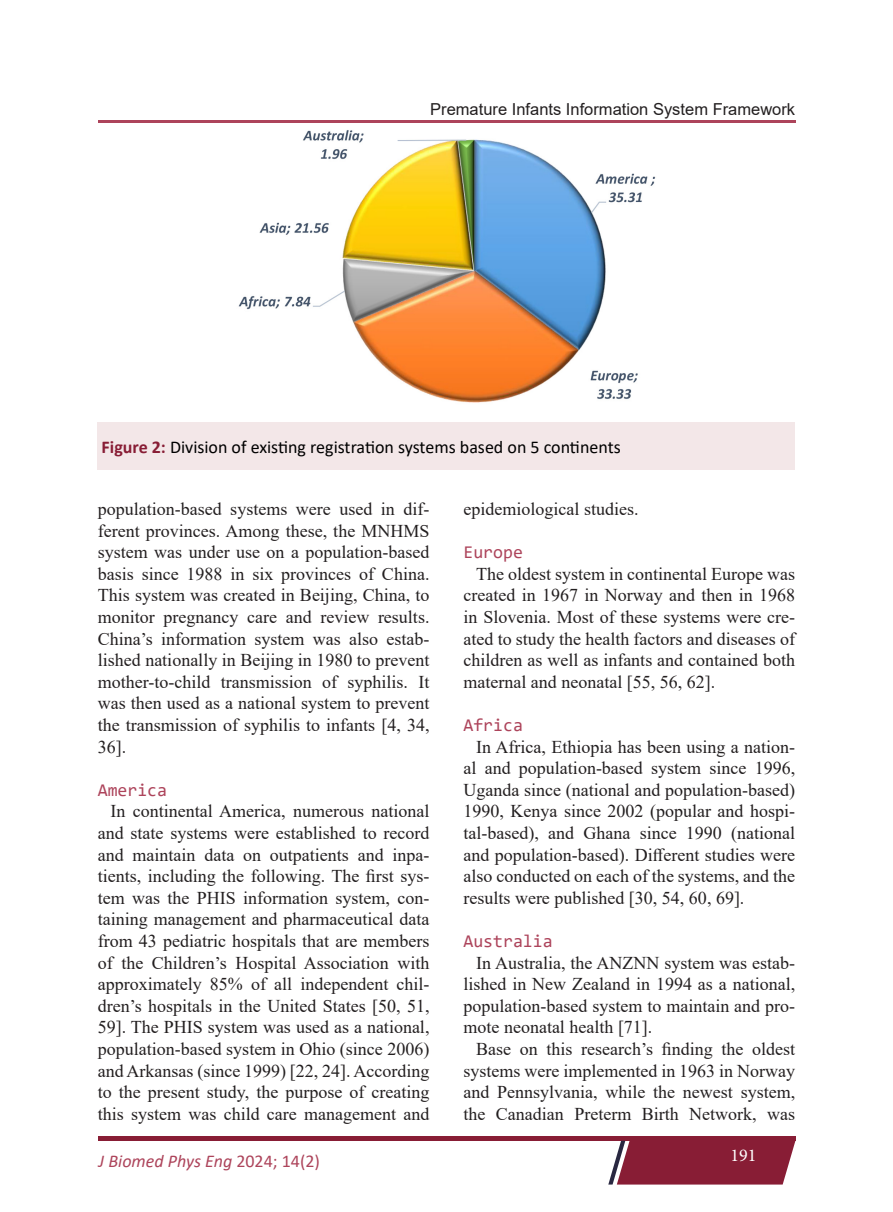
<style>
.page{position:relative;width:893px;height:1212px;background:#fff}
.page>*{position:absolute;margin:0;border:0;box-sizing:border-box;transform-origin:0 0}
.Body{font:18px/21.6px "Times New Roman";color:#231f20;text-align:justify}
.Figure{font:18px "Calibri";color:#000}
.Body-2{font:18px "Consolas";color:#ad445b}
.t1{font:italic 18px "Calibri";color:#ad445b}
.t2{font:18px "Minion Pro";color:#fff}
.Running_Title{font:16.5px "Arial";color:#231f20}
.s1{font-weight:700;color:#881d35}
.s2{font-style:normal}
</style>
<div class="page">
<div style="left:98px;top:1136px;width:697px;height:5px;background:#881d35"></div>
<svg style="left:608px;top:1141px;width:187px;height:43px"></svg>
<hr style="left:98px;top:120px;width:698px;height:2px;background:#ad445b">
<div style="left:97px;top:422px;width:698px;height:48px;background:#f3e7e8"></div>
<img style="left:238px;top:130px;width:418px;height:273px">
<p class="Running_Title" style="left:430px;top:98px;width:366px">Premature Infants Information System Framework</p>
<p class="Figure" style="left:102px;top:434px;width:521px"><span class="s1">Figure 2:</span> Division of existing registration systems based on 5 continents</p>
<p class="Body" style="left:98px;top:498px;width:333px">population-based systems were used in dif&shy;ferent provinces. Among these, the MNHMS system was under use on a population-based basis since 1988 in six provinces of China.<br>This system was created in Beijing, China, to monitor pregnancy care and review results.<br>China’s information system was also estab&shy;lished nationally in Beijing in 1980 to prevent mother-to-child transmission of syphilis. It was then used as a national system to prevent the transmission of syphilis to infants [4, 34, 36].</p>
<p class="Body-2" style="left:98px;top:777px;width:71px">America</p>
<p class="Body" style="left:98px;top:800px;width:333px;text-indent:13px">In continental America, numerous national and state systems were established to record and maintain data on outpatients and inpa&shy;tients, including the following. The first sys&shy;tem was the PHIS information system, con&shy;taining management and pharmaceutical data from 43 pediatric hospitals that are members of the Children’s Hospital Association with approximately 85% of all independent chil&shy;dren’s hospitals in the United States [50, 51, 59]. The PHIS system was used as a national, population-based system in Ohio (since 2006) and Arkansas (since 1999) [22, 24]. According to the present study, the purpose of creating this system was child care management and</p>
<p class="t1" style="left:99px;top:1148px;width:223px">J Biomed Phys Eng <span class="s2">2024; 14(2)</span></p>
<p class="Body" style="left:463px;top:498px;width:176px">epidemiological studies.</p>
<p class="Body-2" style="left:463px;top:540px;width:61px">Europe</p>
<p class="Body" style="left:463px;top:562px;width:333px;text-indent:13px">The oldest system in continental Europe was created in 1967 in Norway and then in 1968 in Slovenia. Most of these systems were cre&shy;ated to study the health factors and diseases of children as well as infants and contained both maternal and neonatal [55, 56, 62].</p>
<p class="Body-2" style="left:463px;top:713px;width:61px">Africa</p>
<p class="Body" style="left:463px;top:735px;width:333px;text-indent:13px">In Africa, Ethiopia has been using a nation&shy;al and population-based system since 1996, Uganda since (national and population-based)<br>1990, Kenya since 2002 (popular and hospi&shy;tal-based), and Ghana since 1990 (national and population-based). Different studies were also conducted on each of the systems, and the results were published [30, 54, 60, 69].</p>
<p class="Body-2" style="left:463px;top:929px;width:91px">Australia</p>
<p class="Body" style="left:463px;top:951px;width:333px;text-indent:13px">In Australia, the ANZNN system was estab&shy;lished in New Zealand in 1994 as a national, population-based system to maintain and pro&shy;mote neonatal health [71].</p>
<p class="Body" style="left:463px;top:1037px;width:333px;text-indent:13px">Base on this research’s finding the oldest systems were implemented in 1963 in Norway and Pennsylvania, while the newest system, the Canadian Preterm Birth Network, was</p>
<p class="t2" style="left:730px;top:1143px;width:27px">191</p>
</div>
